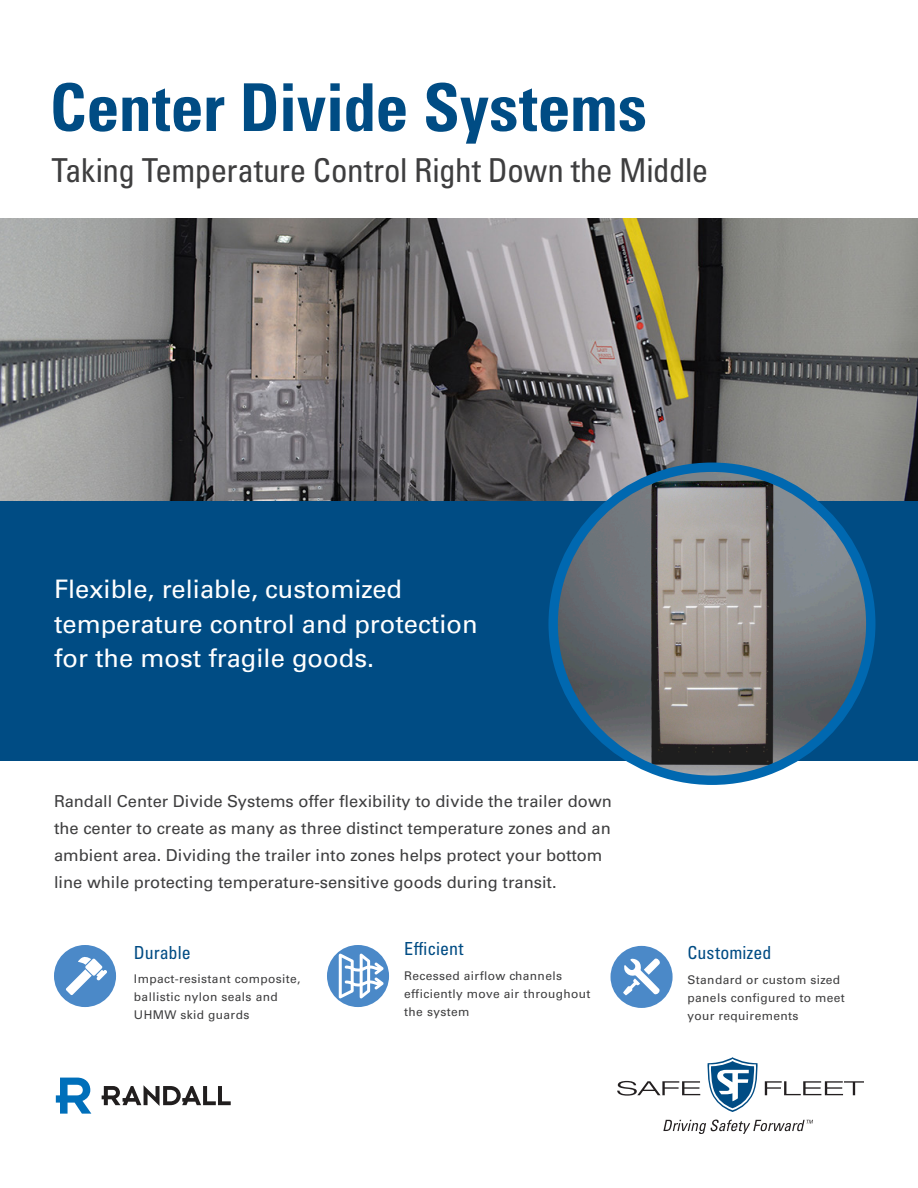
<style>
.page{position:relative;width:918px;height:1188px;background:#fff}
.page>*{position:absolute;margin:0;border:0;box-sizing:border-box;transform-origin:0 0}
.t1{font:700 condensed 66px "Univers LT Pro";letter-spacing:-.005em;color:#004c84}
.t2{font:condensed 33px "Univers LT Pro";letter-spacing:-.015em;color:#3e3e3f}
.t3{font:25.5px/34.5px "Univers LT Pro 55 Roman";color:#fff}
.t4{font:condensed 18px "Univers LT Pro";color:#004c84}
.t5{font:16.5px/27px "Univers LT Pro 55 Roman";color:#3e3e3f}
.t6{font:12px/18px "Univers LT Pro 55 Roman";letter-spacing:.03em;color:#3e3e3f}
</style>
<div class="page">
<img style="left:0;top:219px;width:918px;height:282px">
<div style="left:0;top:501px;width:918px;height:260px;background:#004c84"></div>
<img style="left:553px;top:469px;width:318px;height:309px">
<div style="left:548px;top:463px;width:327px;height:322px;border:9px solid #0068b0;border-radius:50%"></div>
<div style="left:54px;top:945px;width:62px;height:62px;background:#4b89c8;border-radius:50%"></div>
<div style="left:327px;top:945px;width:62px;height:62px;background:#4b89c8;border-radius:50%"></div>
<div style="left:611px;top:946px;width:62px;height:62px;background:#4b89c8;border-radius:50%"></div>
<svg style="left:663px;top:1120px;width:150px;height:14px"></svg>
<svg style="left:617px;top:1081px;width:83px;height:15px"></svg>
<svg style="left:765px;top:1081px;width:99px;height:14px"></svg>
<svg style="left:707px;top:1057px;width:51px;height:55px"></svg>
<svg style="left:56px;top:1078px;width:35px;height:36px"></svg>
<svg style="left:102px;top:1085px;width:129px;height:21px"></svg>
<svg style="left:66px;top:957px;width:41px;height:38px"></svg>
<svg style="left:339px;top:953px;width:45px;height:46px"></svg>
<svg style="left:623px;top:958px;width:37px;height:38px"></svg>
<p class="t1" style="left:50px;top:67px;width:599px">Center Divide Systems</p>
<p class="t2" style="left:51px;top:149px;width:659px">Taking Temperature Control Right Down the Middle</p>
<p class="t3" style="left:54px;top:571px;width:425px">Flexible, reliable, customized temperature control and protection for the most fragile goods.</p>
<p class="t5" style="left:54px;top:787px;width:559px">Randall Center Divide Systems offer flexibility to divide the trailer down the center to create as many as three distinct temperature zones and an ambient area. Dividing the trailer into zones helps protect your bottom line while protecting temperature-sensitive goods during transit.</p>
<p class="t4" style="left:134px;top:941px;width:58px">Durable</p>
<p class="t6" style="left:134px;top:970px;width:168px">Impact-resistant composite, ballistic nylon seals and<br>UHMW skid guards</p>
<p class="t4" style="left:404px;top:937px;width:61px">Efficient</p>
<p class="t6" style="left:404px;top:966px;width:188px">Recessed airflow channels efficiently move air throughout the system</p>
<p class="t4" style="left:688px;top:941px;width:85px">Customized</p>
<p class="t6" style="left:688px;top:970px;width:159px">Standard or custom sized panels configured to meet your requirements</p>
</div>
